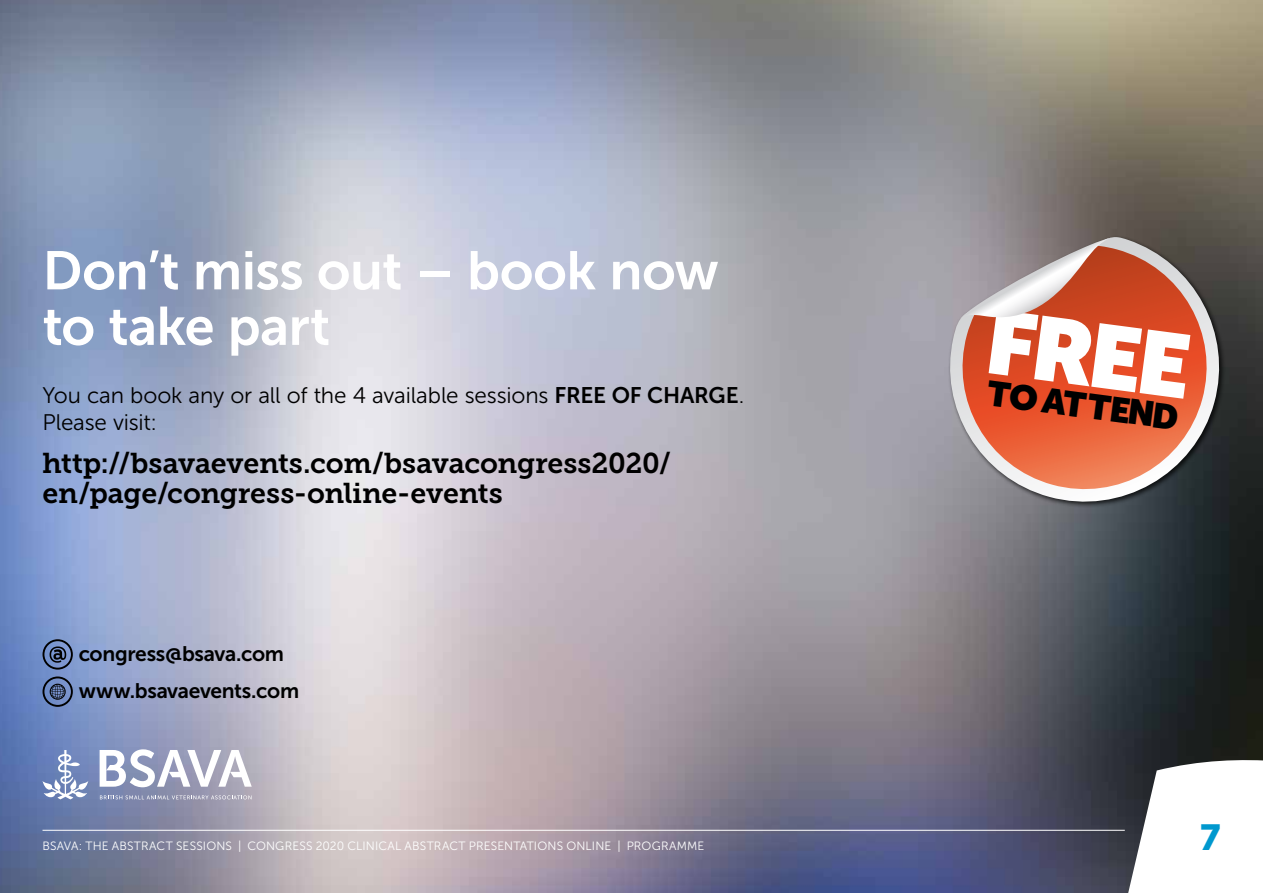
<style>
.page{position:relative;width:1263px;height:893px;background:#fff}
.page>*{position:absolute;margin:0;border:0;box-sizing:border-box;transform-origin:0 0}
.t1{font:900 89.55px "Museo Sans Display";color:#fff}
.t2{font:54px/55.5px "Museo Sans 700";letter-spacing:-.01em;color:#fff}
.t3{font:36px "Museo Sans 900";color:#0098ce}
.t4{font:900 34.95px "Museo Sans Display";color:#000}
.t5{font:28.5px/30px "Museo Slab 700";letter-spacing:-.005em;color:#000}
.t6{font:22.5px/27px "Museo Sans 300";letter-spacing:-.01em;color:#000}
.t7{font:21px/37.2px "Museo Sans 700";letter-spacing:-.015em;color:#000}
.t8{font:12px "Museo Sans 300";letter-spacing:.015em;color:#fff}
.s1{font-family:"Museo Sans 700"}
</style>
<div class="page">
<img style="left:0;top:0;width:1263px;height:893px">
<svg style="left:1114px;top:759px;width:149px;height:134px"></svg>
<hr style="left:43px;top:830px;width:1082px;height:1px;background:#fff">
<svg style="left:100px;top:749px;width:152px;height:38px"></svg>
<svg style="left:100px;top:795px;width:151px;height:4px"></svg>
<svg style="left:43px;top:750px;width:45px;height:49px"></svg>
<svg style="left:43px;top:639px;width:30px;height:31px"></svg>
<svg style="left:43px;top:676px;width:30px;height:31px"></svg>
<svg style="left:938px;top:237px;width:295px;height:279px;background:#606164"></svg>
<svg style="left:949px;top:246px;width:271px;height:256px;background:#c76a51"></svg>
<svg style="left:960px;top:238px;width:151px;height:84px;background:#ba8e85"></svg>
<h2 class="t2" style="left:43px;top:243px;width:678px">Don’t miss out – book now to take part</h2>
<h3 class="t6" style="left:43px;top:382px;width:703px">You can book any or all of the 4 available sessions <span class="s1">FREE OF CHARGE</span>.<br>Please visit:</h3>
<h3 class="t5" style="left:43px;top:448px;width:630px">http://bsavaevents.com/bsavacongress2020/ en/page/congress-online-events</h3>
<h3 class="t7" style="left:79px;top:635px;width:222px">congress@bsava.com www.bsavaevents.com</h3>
<p class="t8" style="left:43px;top:840px;width:663px">BSAVA: THE ABSTRACT SESSIONS | CONGRESS 2020 CLINICAL ABSTRACT PRESENTATIONS ONLINE | PROGRAMME</p>
<h1 class="t1" style="left:995px;top:289px;width:206px;rotate:8deg">FREE</h1>
<h3 class="t4" style="left:990px;top:373px;width:194px;rotate:7deg">TO ATTEND</h3>
<h3 class="t3" style="left:1200px;top:817px;width:22px">7</h3>
</div>
